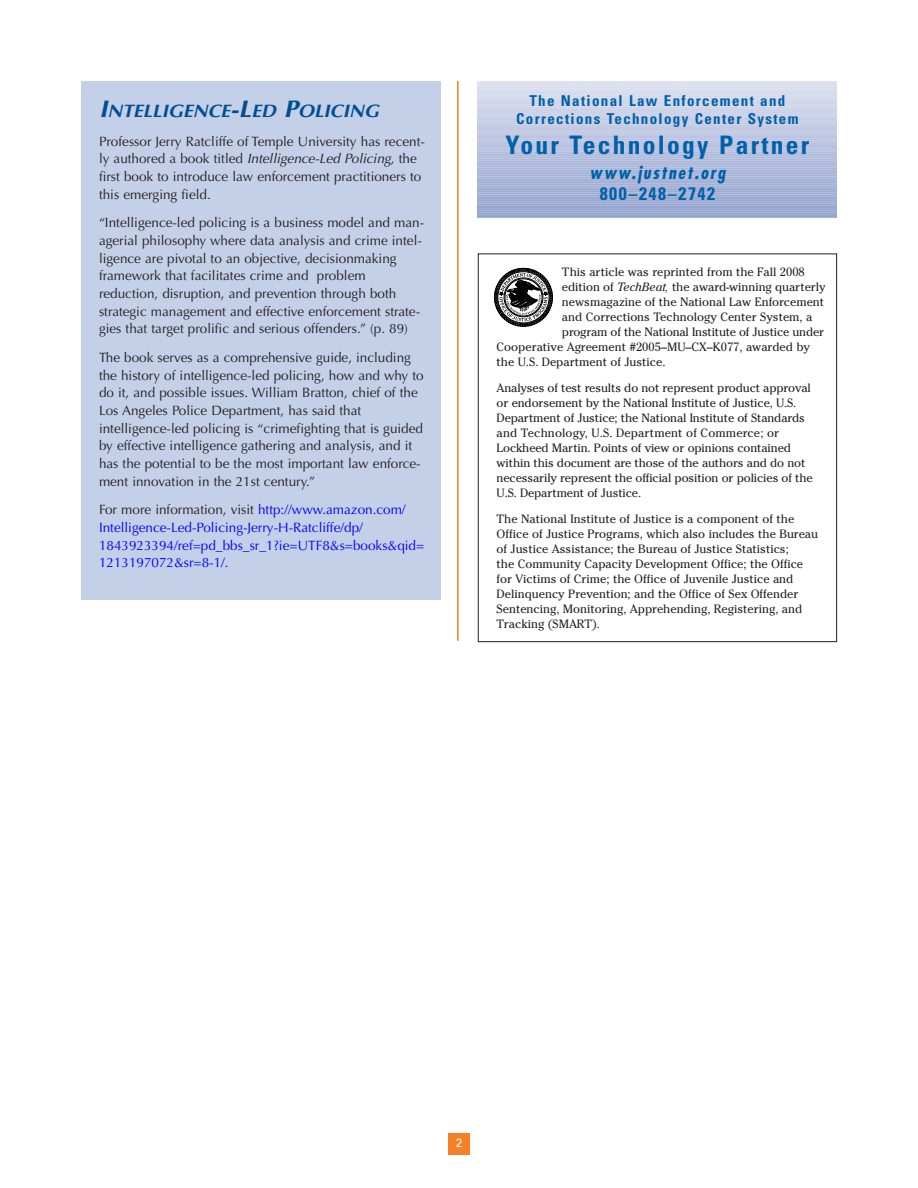
<style>
.page{position:relative;width:918px;height:1188px;background:#fff}
.page>*{position:absolute;margin:0;border:0;box-sizing:border-box;transform-origin:0 0}
.t1{font:700 condensed 25.5px "Univers";letter-spacing:.09em;color:#0060a9}
.t2{font:italic 700 condensed 18px/21px "Futura";color:#0060a9;text-align:center}
.t3{font:italic 700 18px "Optima";color:#004f93;scale:1.07 1}
.t4{font:700 condensed 15px/18px "Univers";letter-spacing:.09em;color:#0060a9;text-align:center}
.t5{font:13.5px/17.7px "Optima";color:#231f20}
.t6{font:13.5px/17.7px "Optima";color:#00f}
.t7{font:12px/15px "Cheltenham";color:#231f20}
.t8{font:12px "Univers";color:#fff}
.s1{font-size:24px}
.s2{font-style:italic}
.s3{color:#231f20}
.s4{font-family:"Univers";font-style:normal}
</style>
<div class="page">
<div style="left:81px;top:81px;width:359px;height:518px;background:#c4cfe8"></div>
<hr style="left:457px;top:81px;width:2px;height:560px;background:#f58025">
<hr style="left:478px;top:215px;width:359px;height:3px;background:#92a3ce">
<hr style="left:478px;top:212px;width:359px;height:3px;background:#93a4cf">
<hr style="left:478px;top:210px;width:359px;height:3px;background:#94a4cf">
<hr style="left:478px;top:208px;width:359px;height:3px;background:#95a5cf">
<hr style="left:478px;top:205px;width:359px;height:3px;background:#97a7d0">
<hr style="left:478px;top:203px;width:359px;height:3px;background:#98a8d1">
<hr style="left:478px;top:201px;width:359px;height:3px;background:#99a9d1">
<hr style="left:478px;top:199px;width:359px;height:3px;background:#9aa9d1">
<hr style="left:478px;top:196px;width:359px;height:3px;background:#9cabd2">
<hr style="left:478px;top:194px;width:359px;height:3px;background:#9cacd3">
<hr style="left:478px;top:192px;width:359px;height:3px;background:#9dacd3">
<hr style="left:478px;top:190px;width:359px;height:3px;background:#9eadd3">
<hr style="left:478px;top:187px;width:359px;height:3px;background:#a1aed5">
<hr style="left:478px;top:185px;width:359px;height:3px;background:#a1afd5">
<hr style="left:478px;top:183px;width:359px;height:3px;background:#a2b0d5">
<hr style="left:478px;top:181px;width:359px;height:3px;background:#a3b0d6">
<hr style="left:478px;top:178px;width:359px;height:3px;background:#a5b2d6">
<hr style="left:478px;top:176px;width:359px;height:3px;background:#a6b2d7">
<hr style="left:478px;top:174px;width:359px;height:3px;background:#a7b3d7">
<hr style="left:478px;top:171px;width:359px;height:3px;background:#a9b5d8">
<hr style="left:478px;top:169px;width:359px;height:3px;background:#aab6d9">
<hr style="left:478px;top:167px;width:359px;height:3px;background:#abb7d9">
<hr style="left:478px;top:165px;width:359px;height:3px;background:#acb8da">
<hr style="left:478px;top:162px;width:359px;height:3px;background:#aeb9da">
<hr style="left:478px;top:160px;width:359px;height:3px;background:#afbadb">
<hr style="left:478px;top:158px;width:359px;height:3px;background:#afbadb">
<hr style="left:478px;top:156px;width:359px;height:3px;background:#b0bbdb">
<hr style="left:478px;top:153px;width:359px;height:3px;background:#b3bddd">
<hr style="left:478px;top:151px;width:359px;height:3px;background:#b4bedd">
<hr style="left:478px;top:149px;width:359px;height:3px;background:#b5bfde">
<hr style="left:478px;top:147px;width:359px;height:3px;background:#b6bfde">
<hr style="left:478px;top:144px;width:359px;height:3px;background:#b7c1df">
<hr style="left:478px;top:142px;width:359px;height:3px;background:#b8c1df">
<hr style="left:478px;top:140px;width:359px;height:3px;background:#b9c2df">
<hr style="left:478px;top:138px;width:359px;height:3px;background:#bbc4e0">
<hr style="left:478px;top:135px;width:359px;height:3px;background:#bdc5e1">
<hr style="left:478px;top:133px;width:359px;height:3px;background:#bec6e2">
<hr style="left:478px;top:131px;width:359px;height:3px;background:#bfc7e2">
<hr style="left:478px;top:129px;width:359px;height:3px;background:#bfc7e2">
<hr style="left:478px;top:126px;width:359px;height:3px;background:#c1c9e3">
<hr style="left:478px;top:124px;width:359px;height:3px;background:#c2cae3">
<hr style="left:478px;top:122px;width:359px;height:3px;background:#c4cbe4">
<hr style="left:478px;top:120px;width:359px;height:3px;background:#c5cce5">
<hr style="left:478px;top:117px;width:359px;height:3px;background:#c7cee6">
<hr style="left:478px;top:115px;width:359px;height:3px;background:#c8cfe6">
<hr style="left:478px;top:113px;width:359px;height:3px;background:#c9cfe6">
<hr style="left:478px;top:111px;width:359px;height:3px;background:#cad0e7">
<hr style="left:478px;top:108px;width:359px;height:3px;background:#cbd1e7">
<hr style="left:478px;top:106px;width:359px;height:3px;background:#cdd3e9">
<hr style="left:478px;top:104px;width:359px;height:3px;background:#ced4e9">
<hr style="left:478px;top:102px;width:359px;height:3px;background:#cfd5e9">
<hr style="left:478px;top:99px;width:359px;height:3px;background:#d1d7ea">
<hr style="left:478px;top:97px;width:359px;height:3px;background:#d2d8eb">
<hr style="left:478px;top:95px;width:359px;height:3px;background:#d3d8eb">
<hr style="left:478px;top:93px;width:359px;height:3px;background:#d4d9eb">
<hr style="left:478px;top:90px;width:359px;height:3px;background:#d7dbed">
<hr style="left:478px;top:88px;width:359px;height:3px;background:#d8dced">
<hr style="left:478px;top:86px;width:359px;height:3px;background:#d9deee">
<hr style="left:478px;top:83px;width:359px;height:3px;background:#dbdfee">
<hr style="left:478px;top:81px;width:359px;height:3px;background:#dce0ef">
<div style="left:478px;top:254px;width:359px;height:388px;border:1px solid #231f20"></div>
<svg style="left:494px;top:268px;width:59px;height:59px"></svg>
<div style="left:449px;top:1133px;width:21px;height:21px;background:#f58025"></div>
<h2 class="t3" style="left:99px;top:104px;width:267px"><span class="s1">I</span>NTELLIGENCE<span class="s1">-L</span>ED <span class="s1">P</span>OLICING</h2>
<p class="t5" style="left:99px;top:133px;width:327px">Professor Jerry Ratcliffe of Temple University has recent&shy;l y a u t h o re d a b o o k t i t l e d <span class="s2">Intelligence-Led Policing,</span> t h e first book to introduce law enforcement practitioners to this emerging field.</p>
<p class="t5" style="left:99px;top:215px;width:327px">“Intelligence-led policing is a business model and man&shy;agerial philosophy where data analysis and crime intel&shy;ligence are pivotal to an objective, decisionmaking framework that facilitates crime and problem reduction, disruption, and prevention through both strategic management and effective enforcement strate&shy;gies that target prolific and serious offenders.” (p. 89)</p>
<p class="t5" style="left:99px;top:350px;width:326px">The book serves as a comprehensive guide, including the history of intelligence-led policing, how and why to do it, and possible issues. William Bratton, chief of the Los Angeles Police Department, has said that intelligence-led policing is “crimefighting that is guided by effective intelligence gathering and analysis, and it has the potential to be the most important law enforce&shy;ment innovation in the 21st century.”</p>
<p class="t6" style="left:99px;top:502px;width:327px"><span class="s3">For more information, visit</span> http://www.amazon.com/ Intelligence-Led-Policing-Jerry-H-Ratcliffe/dp/ 1843923394/ref=pd_bbs_sr_1?ie=UTF8&amp;s=books&amp;qid= 1213197072&amp;sr=8-1/.</p>
<p class="t4" style="left:516px;top:93px;width:284px">The National Law Enforcement and<br>Corrections Technology Center System</p>
<p class="t1" style="left:506px;top:135px;width:305px">Your Technology Partner</p>
<p class="t2" style="left:589px;top:164px;width:141px">www.justnet.org<br><span class="s4">800–248–2742</span></p>
<p class="t7" style="left:562px;top:266px;width:244px">This article was reprinted from the Fall 2008</p>
<p class="t7" style="left:562px;top:281px;width:265px">edition of <span class="s2">TechBeat,</span> the award-winning quarterly</p>
<p class="t7" style="left:562px;top:296px;width:264px">newsmagazine of the National Law Enforcement</p>
<p class="t7" style="left:562px;top:311px;width:252px">and Corrections Technology Center System, a</p>
<p class="t7" style="left:562px;top:326px;width:264px">program of the National Institute of Justice under</p>
<p class="t7" style="left:497px;top:341px;width:315px">Cooperative Agreement #2005–MU–CX–K077, awarded by</p>
<p class="t7" style="left:497px;top:356px;width:170px">the U.S. Department of Justice.</p>
<p class="t7" style="left:497px;top:382px;width:318px">Analyses of test results do not represent product approval or endorsement by the National Institute of Justice, U.S.<br>Department of Justice; the National Institute of Standards and Technology, U.S. Department of Commerce; or Lockheed Martin. Points of view or opinions contained within this document are those of the authors and do not necessarily represent the official position or policies of the U.S. Department of Justice.</p>
<p class="t7" style="left:497px;top:512px;width:323px">The National Institute of Justice is a component of the Office of Justice Programs, which also includes the Bureau of Justice Assistance; the Bureau of Justice Statistics;<br>the Community Capacity Development Office; the Office for Victims of Crime; the Office of Juvenile Justice and Delinquency Prevention; and the Office of Sex Offender Sentencing, Monitoring, Apprehending, Registering, and Tracking (SMART).</p>
<p class="t8" style="left:456px;top:1138px;width:8px">2</p>
</div>
